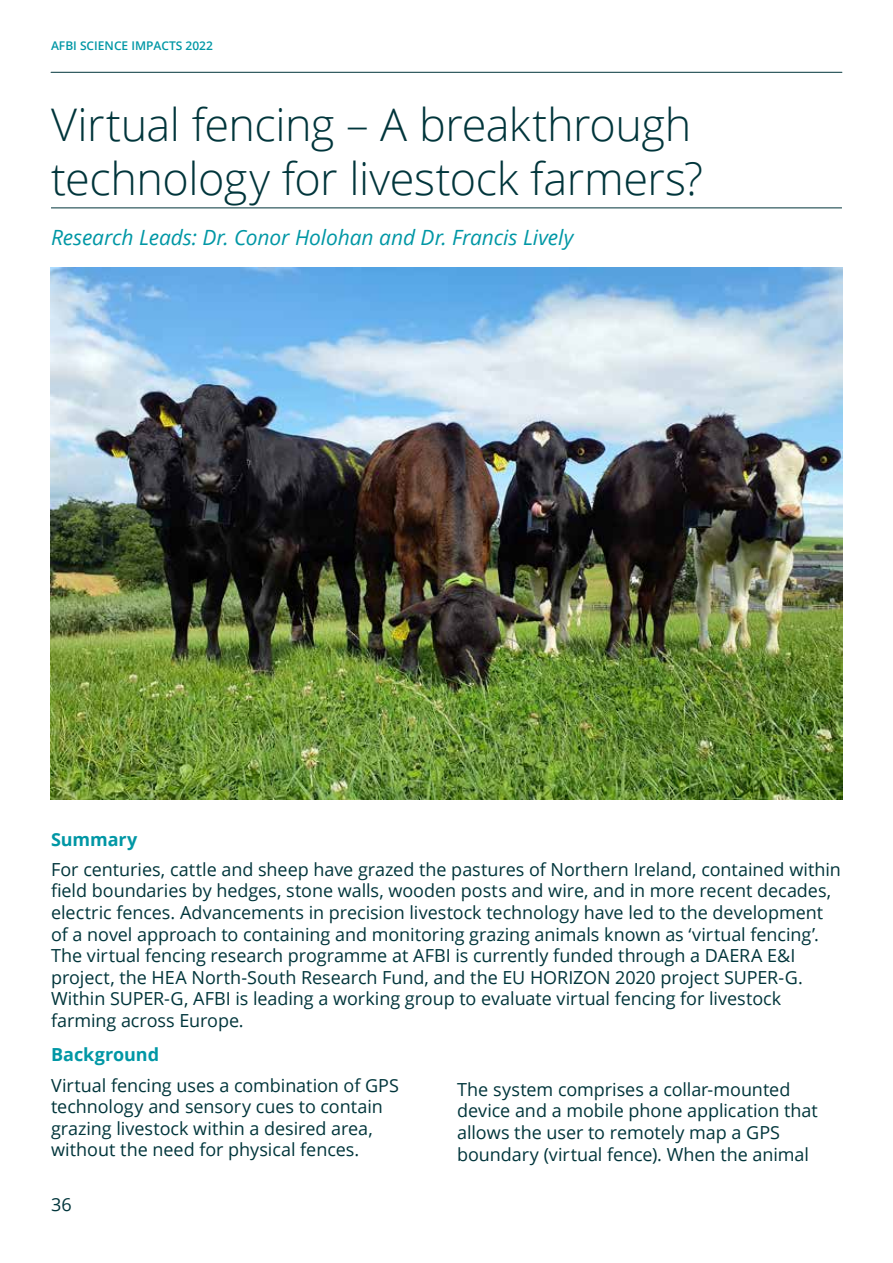
<style>
.page{position:relative;width:893px;height:1263px;background:#fff}
.page>*{position:absolute;margin:0;border:0;box-sizing:border-box;transform-origin:0 0}
.t1{font:300 45px/54px "Open Sans";letter-spacing:-.01em;color:#00353b}
.t2{font:italic 21px "Open Sans";letter-spacing:-.005em;color:#0097a5}
.t3{font:18px/21.6px "Open Sans";letter-spacing:-.005em;color:#00353b}
.t4{font:700 18px "Open Sans";letter-spacing:-.005em;color:#0097a5}
.t5{font:600 12px "Open Sans";color:#0097a5}
</style>
<div class="page">
<hr style="left:51px;top:72px;width:791px;height:1px;background:#00353b">
<hr style="left:51px;top:207px;width:791px;height:1px;background:#00353b">
<img style="left:51px;top:268px;width:791px;height:531px">
<p class="t5" style="left:51px;top:37px;width:163px">AFBI SCIENCE IMPACTS 2022</p>
<h1 class="t1" style="left:51px;top:96px;width:654px">Virtual fencing – A breakthrough technology for livestock farmers?</h1>
<p class="t2" style="left:51px;top:223px;width:524px">Research Leads: Dr. Conor Holohan and Dr. Francis Lively</p>
<p class="t4" style="left:51px;top:826px;width:88px">Summary</p>
<p class="t3" style="left:51px;top:858px;width:791px">For centuries, cattle and sheep have grazed the pastures of Northern Ireland, contained within field boundaries by hedges, stone walls, wooden posts and wire, and in more recent decades, electric fences. Advancements in precision livestock technology have led to the development of a novel approach to containing and monitoring grazing animals known as ‘virtual fencing’.<br>The virtual fencing research programme at AFBI is currently funded through a DAERA E&amp;I project, the HEA North-South Research Fund, and the EU HORIZON 2020 project SUPER-G.<br>Within SUPER-G, AFBI is leading a working group to evaluate virtual fencing for livestock farming across Europe.</p>
<p class="t4" style="left:51px;top:1042px;width:110px">Background</p>
<p class="t3" style="left:51px;top:1074px;width:350px">Virtual fencing uses a combination of GPS technology and sensory cues to contain grazing livestock within a desired area, without the need for physical fences.</p>
<p class="t3" style="left:457px;top:1078px;width:362px">The system comprises a collar-mounted device and a mobile phone application that allows the user to remotely map a GPS boundary (virtual fence). When the animal</p>
<p class="t3" style="left:51px;top:1193px;width:22px">36</p>
</div>
